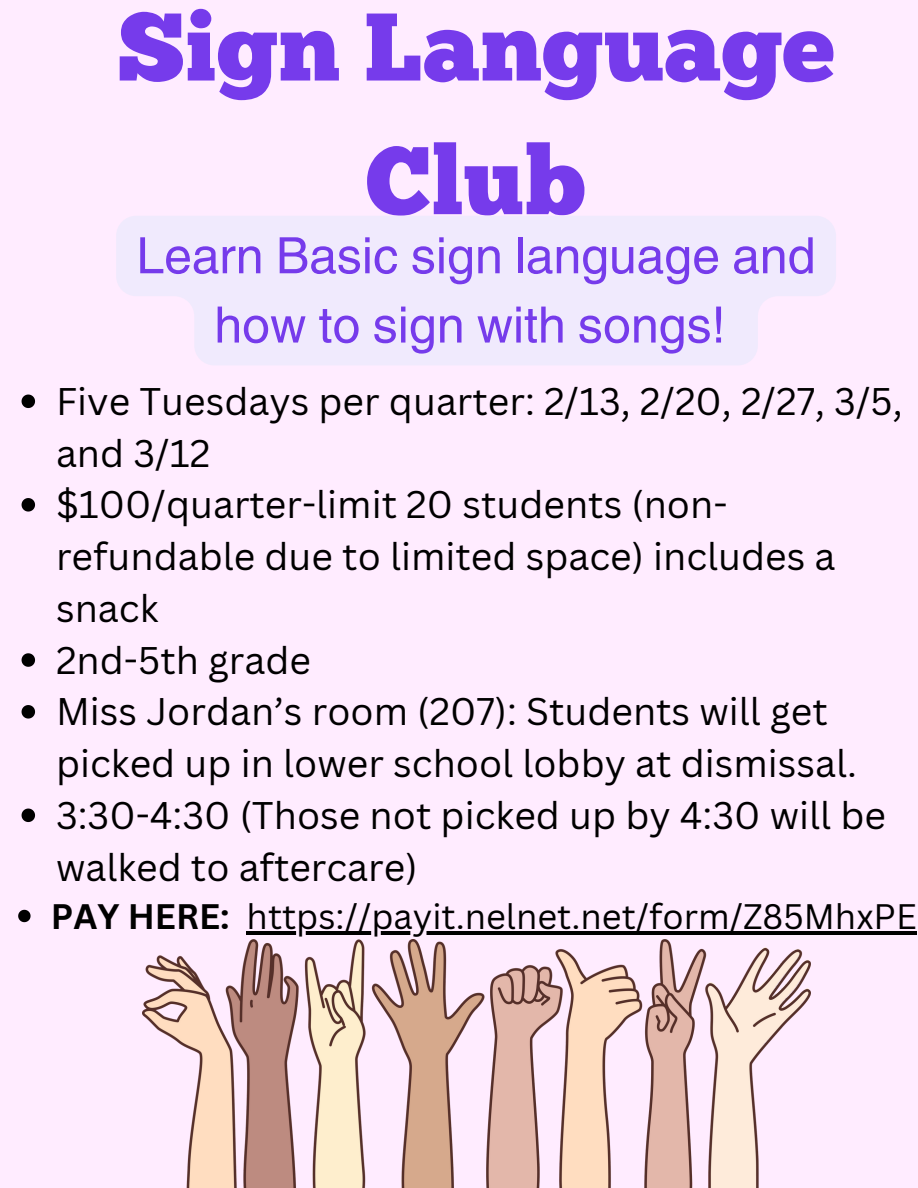
<style>
.page{position:relative;width:918px;height:1188px;background:#ffecff}
.page>*{position:absolute;margin:0;border:0;box-sizing:border-box;transform-origin:0 0}
.t1{font:95.85px/133.6px "Chunk Five";color:#763beb;text-align:center}
.t2{font:50.1px/69.3px "Helvetica World";color:#763beb;text-align:center}
.t3{font:37.5px/51.8px "Canva Sans";color:#000}
.t4{font:34.5px "Canva Sans";color:#000}
.s1{font-weight:700}
</style>
<div class="page">
<img style="left:142px;top:940px;width:668px;height:248px">
<svg style="left:116px;top:216px;width:720px;height:149px;fill:#f0eafd"></svg>
<svg style="left:22px;top:395px;width:13px;height:13px"></svg>
<svg style="left:22px;top:498px;width:13px;height:14px"></svg>
<svg style="left:22px;top:653px;width:13px;height:14px"></svg>
<svg style="left:22px;top:705px;width:13px;height:14px"></svg>
<svg style="left:22px;top:809px;width:13px;height:13px"></svg>
<svg style="left:18px;top:910px;width:13px;height:12px"></svg>
<hr style="left:247px;top:931px;width:670px;height:4px;background:#000">
<h2 class="t1" style="left:117px;top:-10px;width:719px">Sign Language<br>Club</h2>
<p class="t2" style="left:136px;top:221px;width:681px">Learn Basic sign language and how to sign with songs!</p>
<p class="t3" style="left:56px;top:374px;width:848px">Five Tuesdays per quarter: 2/13, 2/20, 2/27, 3/5, and 3/12</p>
<p class="t3" style="left:56px;top:478px;width:781px">$100/quarter-limit 20 students (non&shy;refundable due to limited space) includes a snack</p>
<p class="t3" style="left:56px;top:633px;width:256px">2nd-5th grade</p>
<p class="t3" style="left:56px;top:685px;width:803px">Miss Jordan’s room (207): Students will get picked up in lower school lobby at dismissal.</p>
<p class="t3" style="left:56px;top:788px;width:831px">3:30-4:30 (Those not picked up by 4:30 will be walked to aftercare)</p>
<p class="t4" style="left:51px;top:892px;width:867px"><span class="s1">PAY HERE:</span> https://payit.nelnet.net/form/Z85MhxPE</p>
</div>
